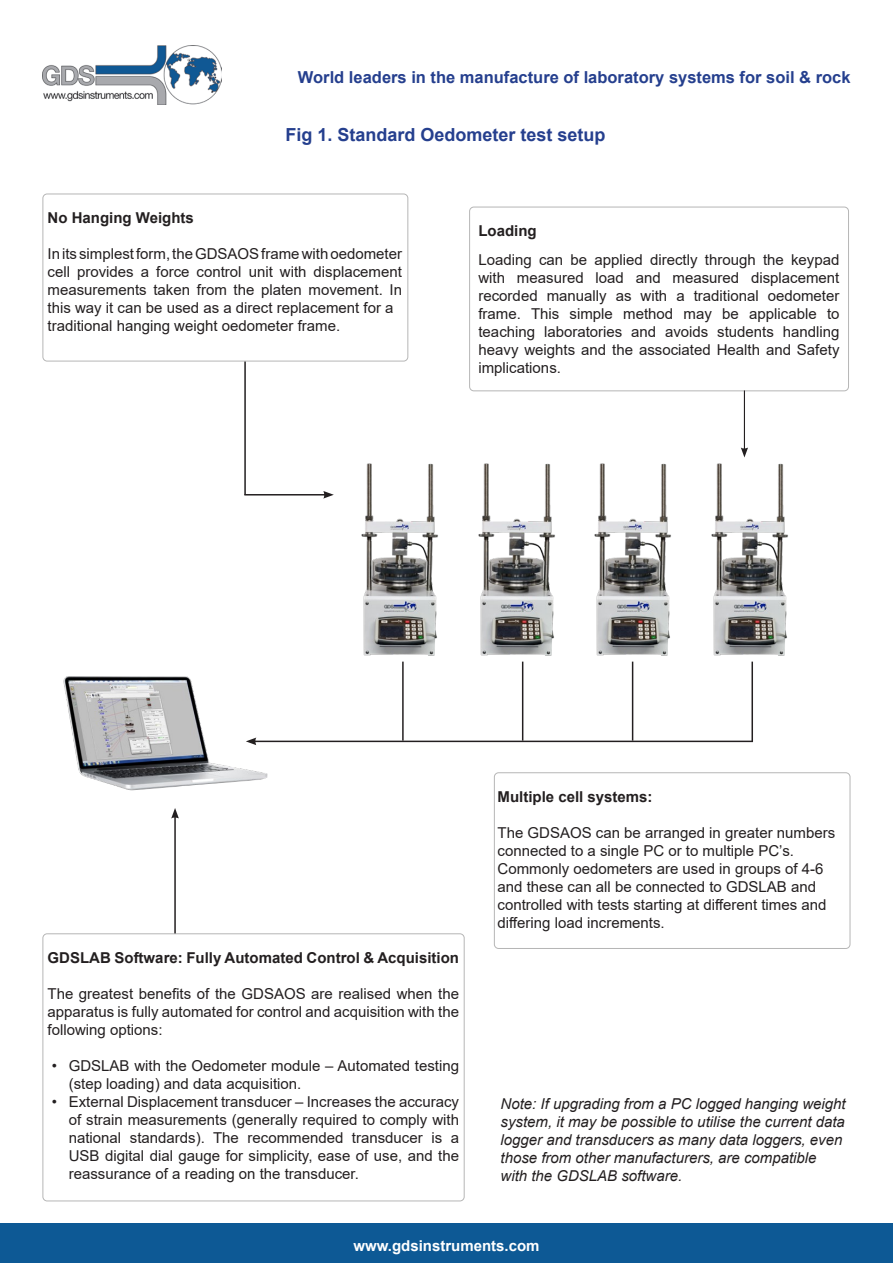
<style>
.page{position:relative;width:893px;height:1263px;background:#fff}
.page>*{position:absolute;margin:0;border:0;box-sizing:border-box;transform-origin:0 0}
.t1{font:700 18px "Arial";color:#253f8e}
.t2{font:700 16.5px "Arial";color:#253f8e}
.t3{font:15px/18px "Arial";color:#231f20;text-align:justify}
.t4{font:italic 15px/18px "Arial";color:#231f20}
.t5{font:700 15px "Arial";color:#231f20}
.t6{font:700 15px "Arial";color:#fff}
</style>
<div class="page">
<img style="left:43px;top:46px;width:178px;height:59px">
<div style="left:0;top:1224px;width:893px;height:39px;background:#0d5995"></div>
<div style="left:494px;top:772px;width:356px;height:177px;border:1px solid #b6b6b6;border-radius:4px"></div>
<div style="left:43px;top:194px;width:365px;height:167px;border:1px solid #b6b6b6;border-radius:4px"></div>
<div style="left:43px;top:933px;width:422px;height:268px;border:1px solid #b6b6b6;border-radius:4px"></div>
<div style="left:469px;top:207px;width:380px;height:184px;border:1px solid #b6b6b6;border-radius:4px"></div>
<hr style="left:174px;top:816px;width:2px;height:117px;background:#231f20">
<svg style="left:171px;top:808px;width:8px;height:10px"></svg>
<hr style="left:244px;top:362px;width:2px;height:133px;background:#231f20">
<hr style="left:744px;top:390px;width:1px;height:60px;background:#231f20">
<svg style="left:741px;top:447px;width:7px;height:10px"></svg>
<img style="left:361px;top:463px;width:77px;height:199px">
<img style="left:63px;top:676px;width:207px;height:115px">
<hr style="left:244px;top:494px;width:82px;height:1px;background:#231f20">
<svg style="left:323px;top:491px;width:11px;height:8px"></svg>
<hr style="left:751px;top:662px;width:2px;height:79px;background:#231f20">
<hr style="left:254px;top:741px;width:499px;height:1px;background:#231f20">
<svg style="left:246px;top:737px;width:10px;height:8px"></svg>
<hr style="left:632px;top:662px;width:1px;height:79px;background:#231f20">
<hr style="left:522px;top:662px;width:1px;height:79px;background:#231f20">
<hr style="left:402px;top:662px;width:2px;height:79px;background:#231f20">
<img style="left:594px;top:463px;width:77px;height:199px">
<img style="left:478px;top:463px;width:77px;height:199px">
<img style="left:711px;top:457px;width:77px;height:205px">
<p class="t2" style="left:298px;top:66px;width:554px">World leaders in the manufacture of laboratory systems for soil &amp; rock</p>
<p class="t1" style="left:285px;top:121px;width:322px">Fig 1. Standard Oedometer test setup</p>
<p class="t5" style="left:48px;top:207px;width:148px">No Hanging Weights</p>
<p class="t3" style="left:48px;top:245px;width:356px">In its simplest form, the GDSAOS frame with oedometer cell provides a force control unit with displacement measurements taken from the platen movement. In this way it can be used as a direct replacement for a</p>
<p class="t3" style="left:48px;top:317px;width:294px">traditional hanging weight oedometer frame.</p>
<p class="t5" style="left:478px;top:220px;width:60px">Loading</p>
<p class="t3" style="left:478px;top:251px;width:362px">Loading can be applied directly through the keypad with measured load and measured displacement recorded manually as with a traditional oedometer frame. This simple method may be applicable to teaching laboratories and avoids students handling heavy weights and the associated Health and Safety implications.</p>
<p class="t5" style="left:48px;top:947px;width:413px">GDSLAB Software: Fully Automated Control &amp; Acquisition</p>
<p class="t3" style="left:48px;top:985px;width:413px">The greatest benefits of the GDSAOS are realised when the apparatus is fully automated for control and acquisition with the following options:</p>
<p class="t3" style="left:69px;top:1057px;width:392px;text-indent:-17px">• GDSLAB with the Oedometer module – Automated testing (step loading) and data acquisition.</p>
<p class="t3" style="left:69px;top:1093px;width:392px;text-indent:-17px">• External Displacement transducer – Increases the accuracy of strain measurements (generally required to comply with national standards). The recommended transducer is a USB digital dial gauge for simplicity, ease of use, and the reassurance of a reading on the transducer.</p>
<p class="t5" style="left:497px;top:786px;width:157px">Multiple cell systems:</p>
<p class="t3" style="left:497px;top:824px;width:339px;text-align:left">The GDSAOS can be arranged in greater numbers connected to a single PC or to multiple PC’s.<br>Commonly oedometers are used in groups of 4-6 and these can all be connected to GDSLAB and controlled with tests starting at different times and differing load increments.</p>
<p class="t4" style="left:501px;top:1095px;width:347px">Note: If upgrading from a PC logged hanging weight system, it may be possible to utilise the current data logger and transducers as many data loggers, even those from other manufacturers, are compatible with the GDSLAB software.</p>
<p class="t6" style="left:353px;top:1235px;width:188px">www.gdsinstruments.com</p>
</div>
